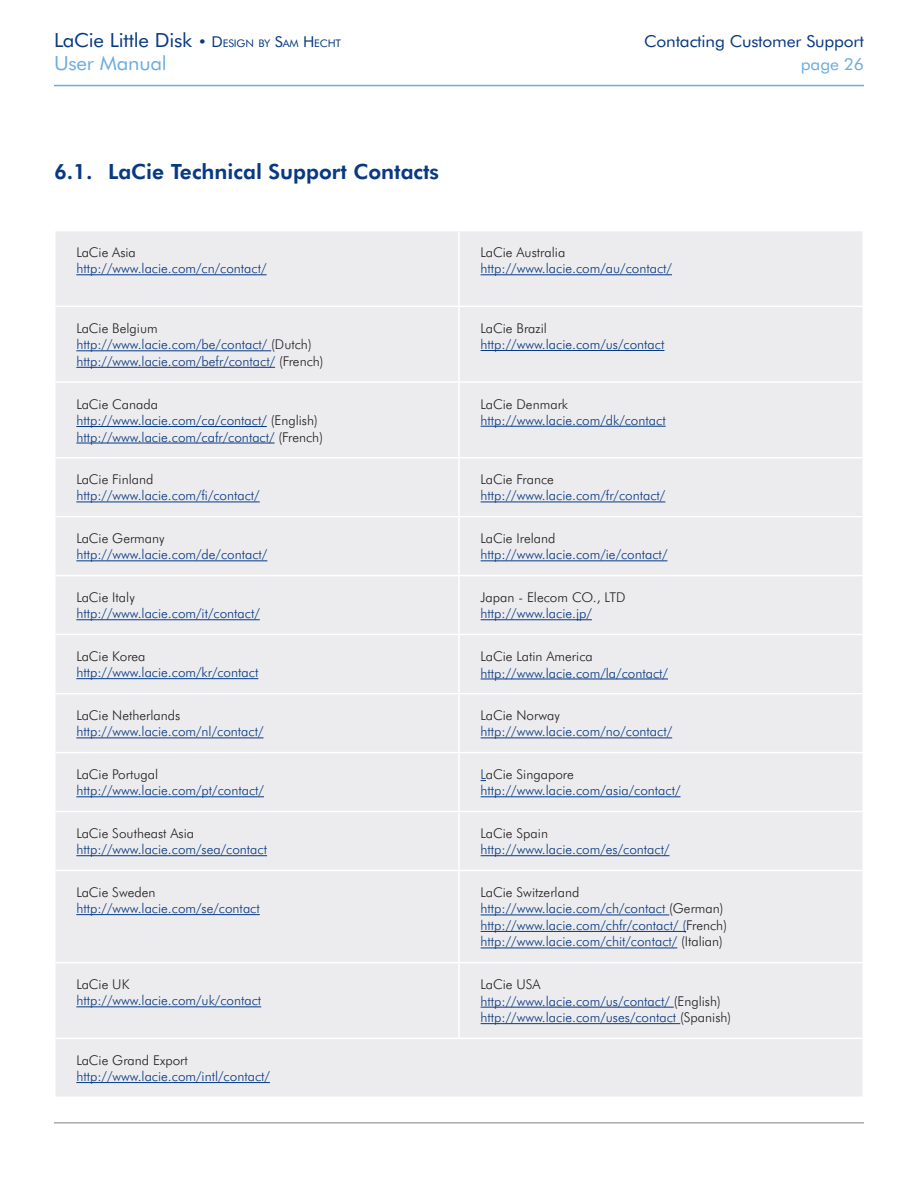
<style>
.page{position:relative;width:918px;height:1188px;background:#fff}
.page>*{position:absolute;margin:0;border:0;box-sizing:border-box;transform-origin:0 0}
._1_1_Heading{font:800 21px "Futura BT";color:#083981}
.t1{font:19.5px "Futura BT";letter-spacing:-.01em;color:#083981;scale:1.05 1}
.t2{font:19.5px "Futura BT";letter-spacing:-.01em;color:#6caddf;scale:1.05 1}
.t3{font:16.5px "Futura BT";letter-spacing:-.01em;color:#083981;scale:1.05 1}
.t4{font:16.5px "Futura BT";letter-spacing:-.01em;color:#6caddf;scale:1.05 1}
.TableText{font:300 13.5px "Futura BT";color:#083981}
.TableText-2{font:300 13.5px "Futura BT";color:#231f20}
.s1{font-size:15px}
.s2{font-size:10.5px}
.s3{color:#231f20}
.s4{color:#083981}
</style>
<div class="page">
<hr style="left:54px;top:85px;width:810px;height:1px;background:#6caddf">
<hr style="left:54px;top:1122px;width:810px;height:2px;background:#a8a9ad">
<div style="left:56px;top:231px;width:806px;height:866px;background:#ececee"></div>
<hr style="left:458px;top:231px;width:2px;height:75px;background:#fff">
<hr style="left:54px;top:306px;width:405px;height:1px;background:#fff">
<hr style="left:459px;top:306px;width:405px;height:1px;background:#fff">
<hr style="left:458px;top:307px;width:2px;height:74px;background:#fff">
<hr style="left:54px;top:381px;width:405px;height:2px;background:#fff">
<hr style="left:459px;top:381px;width:405px;height:2px;background:#fff">
<hr style="left:458px;top:383px;width:2px;height:74px;background:#fff">
<hr style="left:54px;top:457px;width:405px;height:2px;background:#fff">
<hr style="left:459px;top:457px;width:405px;height:2px;background:#fff">
<hr style="left:458px;top:459px;width:2px;height:57px;background:#fff">
<hr style="left:54px;top:516px;width:405px;height:1px;background:#fff">
<hr style="left:459px;top:516px;width:405px;height:1px;background:#fff">
<hr style="left:458px;top:517px;width:2px;height:58px;background:#fff">
<hr style="left:54px;top:575px;width:405px;height:1px;background:#fff">
<hr style="left:459px;top:575px;width:405px;height:1px;background:#fff">
<hr style="left:458px;top:576px;width:2px;height:58px;background:#fff">
<hr style="left:54px;top:634px;width:405px;height:1px;background:#fff">
<hr style="left:459px;top:634px;width:405px;height:1px;background:#fff">
<hr style="left:458px;top:635px;width:2px;height:58px;background:#fff">
<hr style="left:54px;top:693px;width:405px;height:1px;background:#fff">
<hr style="left:459px;top:693px;width:405px;height:1px;background:#fff">
<hr style="left:458px;top:694px;width:2px;height:58px;background:#fff">
<hr style="left:54px;top:752px;width:405px;height:1px;background:#fff">
<hr style="left:459px;top:752px;width:405px;height:1px;background:#fff">
<hr style="left:458px;top:753px;width:2px;height:58px;background:#fff">
<hr style="left:54px;top:811px;width:405px;height:1px;background:#fff">
<hr style="left:459px;top:811px;width:405px;height:1px;background:#fff">
<hr style="left:458px;top:812px;width:2px;height:58px;background:#fff">
<hr style="left:54px;top:870px;width:405px;height:1px;background:#fff">
<hr style="left:459px;top:870px;width:405px;height:1px;background:#fff">
<hr style="left:458px;top:871px;width:2px;height:91px;background:#fff">
<hr style="left:54px;top:962px;width:405px;height:1px;background:#fff">
<hr style="left:459px;top:962px;width:405px;height:1px;background:#fff">
<hr style="left:458px;top:963px;width:2px;height:75px;background:#fff">
<hr style="left:54px;top:1038px;width:405px;height:1px;background:#fff">
<hr style="left:459px;top:1038px;width:405px;height:1px;background:#fff">
<hr style="left:76px;top:275px;width:191px;height:1px;background:#083981">
<hr style="left:481px;top:275px;width:191px;height:1px;background:#083981">
<hr style="left:76px;top:351px;width:195px;height:1px;background:#083981">
<hr style="left:76px;top:367px;width:199px;height:1px;background:#083981">
<hr style="left:481px;top:350px;width:183px;height:1px;background:#083981">
<hr style="left:76px;top:426px;width:191px;height:1px;background:#083981">
<hr style="left:76px;top:443px;width:199px;height:1px;background:#083981">
<hr style="left:481px;top:426px;width:185px;height:1px;background:#083981">
<hr style="left:76px;top:502px;width:184px;height:1px;background:#083981">
<hr style="left:481px;top:502px;width:184px;height:1px;background:#083981">
<hr style="left:76px;top:561px;width:191px;height:1px;background:#083981">
<hr style="left:481px;top:561px;width:186px;height:1px;background:#083981">
<hr style="left:76px;top:620px;width:184px;height:1px;background:#083981">
<hr style="left:481px;top:620px;width:111px;height:1px;background:#083981">
<hr style="left:76px;top:678px;width:182px;height:1px;background:#083981">
<hr style="left:481px;top:679px;width:187px;height:1px;background:#083981">
<hr style="left:76px;top:738px;width:188px;height:1px;background:#083981">
<hr style="left:481px;top:738px;width:191px;height:1px;background:#083981">
<hr style="left:76px;top:797px;width:188px;height:1px;background:#083981">
<hr style="left:481px;top:797px;width:200px;height:1px;background:#083981">
<hr style="left:76px;top:855px;width:191px;height:1px;background:#083981">
<hr style="left:481px;top:855px;width:188px;height:1px;background:#083981">
<hr style="left:76px;top:914px;width:184px;height:1px;background:#083981">
<hr style="left:481px;top:915px;width:188px;height:1px;background:#083981">
<hr style="left:481px;top:931px;width:205px;height:1px;background:#083981">
<hr style="left:481px;top:948px;width:196px;height:1px;background:#083981">
<hr style="left:76px;top:1007px;width:185px;height:1px;background:#083981">
<hr style="left:481px;top:1007px;width:193px;height:1px;background:#083981">
<hr style="left:481px;top:1023px;width:199px;height:1px;background:#083981">
<hr style="left:76px;top:1082px;width:194px;height:1px;background:#083981">
<h2 class="t1" style="left:54px;top:28px;width:275px">LaCie Little Disk <span class="s1">• D</span><span class="s2">ESIGN BY</span> <span class="s1">S</span><span class="s2">AM</span> <span class="s1">H</span><span class="s2">ECHT</span></h2>
<p class="t3" style="left:644px;top:31px;width:211px">Contacting Customer Support</p>
<h2 class="t2" style="left:54px;top:52px;width:109px">User Manual</h2>
<p class="t4" style="left:801px;top:55px;width:62px">page 26</p>
<p class="_1_1_Heading" style="left:54px;top:159px;width:387px">6.1. LaCie Technical Support Contacts</p>
<p class="TableText-2" style="left:76px;top:244px;width:61px">LaCie Asia</p>
<p class="TableText" style="left:76px;top:260px;width:192px">http://www.lacie.com/cn/contact/</p>
<p class="TableText-2" style="left:481px;top:244px;width:86px">LaCie Australia</p>
<p class="TableText" style="left:481px;top:260px;width:193px">http://www.lacie.com/au/contact/</p>
<p class="TableText-2" style="left:76px;top:320px;width:83px">LaCie Belgium</p>
<p class="TableText" style="left:76px;top:336px;width:237px">http://www.lacie.com/be/contact/ <span class="s3">(Dutch)</span></p>
<p class="TableText" style="left:76px;top:353px;width:249px">http://www.lacie.com/befr/contact/ <span class="s3">(French)</span></p>
<p class="TableText-2" style="left:481px;top:320px;width:68px">LaCie Brazil</p>
<p class="TableText" style="left:481px;top:336px;width:185px">http://www.lacie.com/us/contact</p>
<p class="TableText-2" style="left:76px;top:396px;width:83px">LaCie Canada</p>
<p class="TableText" style="left:76px;top:412px;width:243px">http://www.lacie.com/ca/contact/ <span class="s3">(English)</span></p>
<p class="TableText" style="left:76px;top:429px;width:248px">http://www.lacie.com/cafr/contact/ <span class="s3">(French)</span></p>
<p class="TableText-2" style="left:481px;top:396px;width:89px">LaCie Denmark</p>
<p class="TableText" style="left:481px;top:412px;width:187px">http://www.lacie.com/dk/contact</p>
<p class="TableText-2" style="left:76px;top:471px;width:79px">LaCie Finland</p>
<p class="TableText" style="left:76px;top:487px;width:185px">http://www.lacie.com/fi/contact/</p>
<p class="TableText-2" style="left:481px;top:471px;width:75px">LaCie France</p>
<p class="TableText" style="left:481px;top:487px;width:186px">http://www.lacie.com/fr/contact/</p>
<p class="TableText-2" style="left:76px;top:530px;width:90px">LaCie Germany</p>
<p class="TableText" style="left:76px;top:546px;width:193px">http://www.lacie.com/de/contact/</p>
<p class="TableText-2" style="left:481px;top:530px;width:76px">LaCie Ireland</p>
<p class="TableText" style="left:481px;top:546px;width:188px">http://www.lacie.com/ie/contact/</p>
<p class="TableText-2" style="left:76px;top:589px;width:60px">LaCie Italy</p>
<p class="TableText" style="left:76px;top:605px;width:185px">http://www.lacie.com/it/contact/</p>
<p class="TableText-2" style="left:481px;top:589px;width:146px">Japan - Elecom CO., LTD</p>
<p class="TableText" style="left:481px;top:605px;width:113px">http://www.lacie.jp/</p>
<p class="TableText-2" style="left:76px;top:648px;width:71px">LaCie Korea</p>
<p class="TableText" style="left:76px;top:664px;width:184px">http://www.lacie.com/kr/contact</p>
<p class="TableText-2" style="left:481px;top:648px;width:114px">LaCie Latin America</p>
<p class="TableText" style="left:481px;top:665px;width:189px">http://www.lacie.com/la/contact/</p>
<p class="TableText-2" style="left:76px;top:707px;width:105px">LaCie Netherlands</p>
<p class="TableText" style="left:76px;top:723px;width:189px">http://www.lacie.com/nl/contact/</p>
<p class="TableText-2" style="left:481px;top:707px;width:81px">LaCie Norway</p>
<p class="TableText" style="left:481px;top:723px;width:193px">http://www.lacie.com/no/contact/</p>
<p class="TableText-2" style="left:76px;top:766px;width:83px">LaCie Portugal</p>
<p class="TableText" style="left:76px;top:782px;width:189px">http://www.lacie.com/pt/contact/</p>
<p class="TableText-2" style="left:481px;top:766px;width:95px"><span class="s4">L</span>aCie Singapore</p>
<p class="TableText" style="left:481px;top:782px;width:201px">http://www.lacie.com/asia/contact/</p>
<p class="TableText-2" style="left:76px;top:825px;width:119px">LaCie Southeast Asia</p>
<p class="TableText" style="left:76px;top:841px;width:192px">http://www.lacie.com/sea/contact</p>
<p class="TableText-2" style="left:481px;top:825px;width:69px">LaCie Spain</p>
<p class="TableText" style="left:481px;top:841px;width:190px">http://www.lacie.com/es/contact/</p>
<p class="TableText-2" style="left:76px;top:884px;width:81px">LaCie Sweden</p>
<p class="TableText" style="left:76px;top:900px;width:185px">http://www.lacie.com/se/contact</p>
<p class="TableText-2" style="left:481px;top:884px;width:100px">LaCie Switzerland</p>
<p class="TableText" style="left:481px;top:900px;width:245px">http://www.lacie.com/ch/contact <span class="s3">(German)</span></p>
<p class="TableText" style="left:481px;top:917px;width:248px">http://www.lacie.com/chfr/contact/ (<span class="s3">French)</span></p>
<p class="TableText" style="left:481px;top:933px;width:244px">http://www.lacie.com/chit/contact/ <span class="s3">(Italian)</span></p>
<p class="TableText-2" style="left:76px;top:976px;width:55px">LaCie UK</p>
<p class="TableText" style="left:76px;top:992px;width:186px">http://www.lacie.com/uk/contact</p>
<p class="TableText-2" style="left:481px;top:976px;width:62px">LaCie USA</p>
<p class="TableText" style="left:481px;top:993px;width:242px">http://www.lacie.com/us/contact/ <span class="s3">(English)</span></p>
<p class="TableText" style="left:481px;top:1009px;width:252px">http://www.lacie.com/uses/contact <span class="s3">(Spanish)</span></p>
<p class="TableText-2" style="left:76px;top:1052px;width:113px">LaCie Grand Export</p>
<p class="TableText" style="left:76px;top:1068px;width:195px">http://www.lacie.com/intl/contact/</p>
</div>
